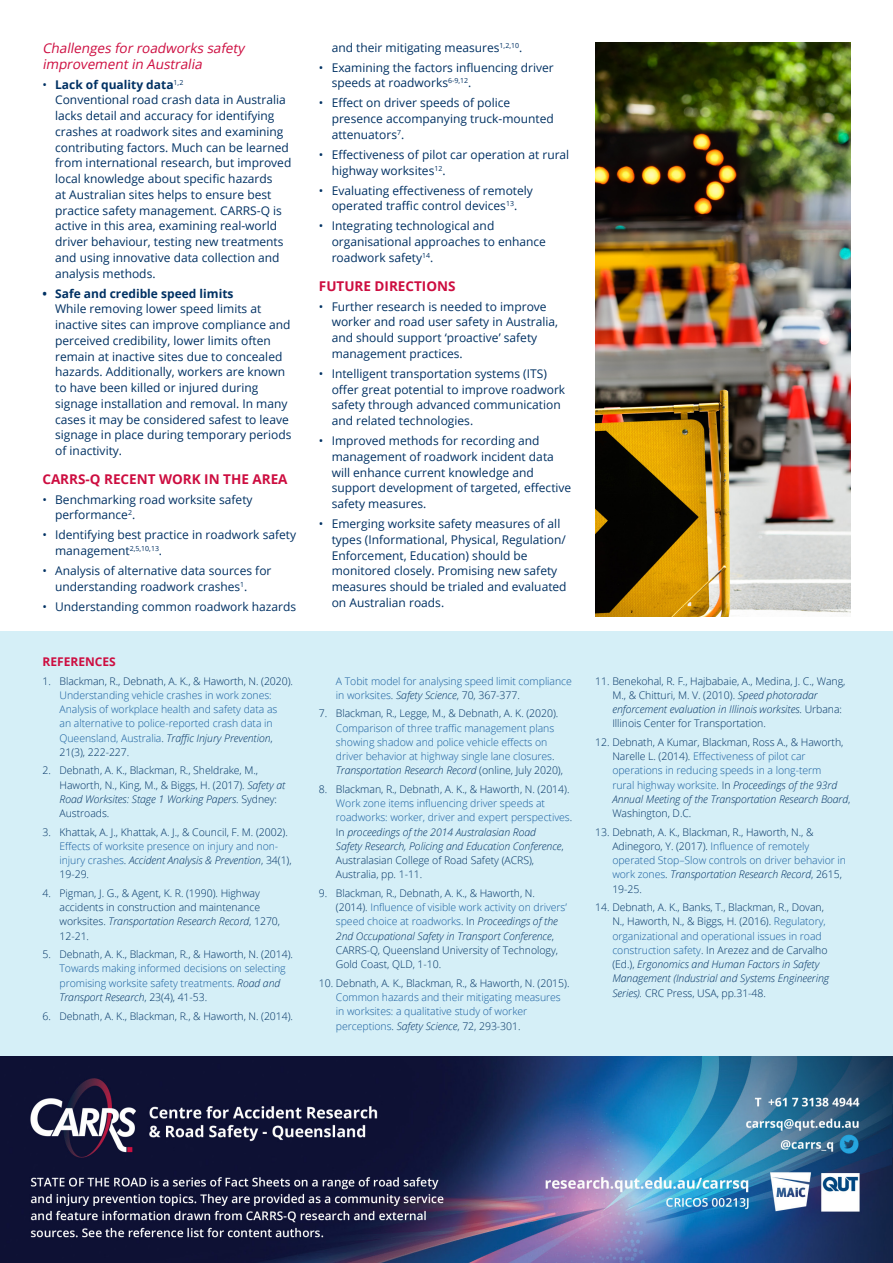
<style>
.page{position:relative;width:893px;height:1263px;background:#fff}
.page>*{position:absolute;margin:0;border:0;box-sizing:border-box;transform-origin:0 0}
.Subheading_level_2{font:italic 13.5px/15.8px "Open Sans";color:#cd0d40}
.Sub_heading__capital{font:700 13.5px "Open Sans";color:#cd0d40}
.t1{font:12px/15.8px "Open Sans";color:#003163}
.Sub_heading__capital-2{font:700 12px "Open Sans";color:#cd0d40}
.t2{font:300 10.5px/14.2px "Open Sans";letter-spacing:-.005em;color:#003163}
.t3{font:300 10.5px/14.2px "Open Sans";letter-spacing:-.005em;color:#175d9e}
.s1{font-weight:700}
.s2{color:#003163}
.s3{font-style:italic;color:#003163}
.s4{font-style:italic}
.s5{color:#175d9e}
</style>
<div class="page">
<img style="left:0;top:1056px;width:891px;height:207px">
<div style="left:0;top:631px;width:893px;height:425px;background:#d5eff7"></div>
<img style="left:595px;top:43px;width:255px;height:574px">
<p class="Subheading_level_2" style="left:42px;top:40px;width:203px">Challenges forroadworks safety improvementin Australia</p>
<p class="t1" style="left:55px;top:76px;width:238px;text-indent:-13px">• <span class="s1">Lack of quality data</span><sup>1,2<br></sup>Conventional road crash data in Australia lacks detail and accuracy for identifying crashes at roadwork sites and examining contributing factors. Much can be learned from international research, but improved local knowledge about specific hazards<br>at Australian sites helps to ensure best practice safety management. CARRS-Q is active in this area, examining real-world driver behaviour, testing new treatments and using innovative data collection and analysis methods.</p>
<p class="t1" style="left:55px;top:285px;width:238px;text-indent:-13px"><span class="s1">• Safe and credible speed limits<br></span>While removing lower speed limits at inactive sites can improve compliance and perceived credibility, lower limits often remain at inactive sites due to concealed hazards. Additionally, workers are known to have been killed or injured during signage installation and removal. In many cases it may be considered safest to leave signage in place during temporary periods of inactivity.</p>
<p class="Sub_heading__capital" style="left:42px;top:469px;width:247px">CARRS-Q RECENT WORK IN THE AREA</p>
<p class="t1" style="left:55px;top:491px;width:199px;text-indent:-13px">• Benchmarking road worksite safety performance<sup>2</sup>.</p>
<p class="t1" style="left:55px;top:527px;width:243px;text-indent:-13px">• Identifying best practice in roadwork safety management<sup>2,5,10,13</sup>.</p>
<p class="t1" style="left:55px;top:563px;width:218px;text-indent:-13px">• Analysis of alternative data sources for understanding roadwork crashes<sup>1</sup>.</p>
<p class="t1" style="left:42px;top:598px;width:255px">• Understanding common roadwork hazards</p>
<p class="Sub_heading__capital-2" style="left:43px;top:653px;width:75px">REFERENCES</p>
<p class="t3" style="left:60px;top:673px;width:235px;text-indent:-17px"><span class="s2">1. Blackman, R., Debnath, A. K., &amp; Haworth, N. (2020).<br></span>Understanding vehicle crashes in work zones:<br>Analysis of workplace health and safety data as<br>an alternative to police-reported crash data in Queensland, Australia<span class="s2">.</span> <span class="s3">Traffic Injury Prevention</span><span class="s2">, 21(3), 222-227.</span></p>
<p class="t2" style="left:60px;top:763px;width:227px;text-indent:-17px">2. Debnath, A. K., Blackman, R., Sheldrake, M., Haworth, N., King, M., &amp; Biggs, H. (2017). <span class="s4">Safety at Road Worksites: Stage 1 Working Papers</span>. Sydney:<br>Austroads.</p>
<p class="t2" style="left:60px;top:824px;width:234px;text-indent:-17px">3. Khattak, A. J., Khattak, A. J., &amp; Council, F. M. (2002).<br><span class="s5">Effects of worksite presence on injury and non&shy;injury crashes</span>. <span class="s4">Accident Analysis &amp; Prevention</span>, 34(1), 19-29.</p>
<p class="t2" style="left:60px;top:886px;width:222px;text-indent:-17px">4. Pigman, J. G., &amp; Agent, K. R. (1990). Highway accidents in construction and maintenance worksites. <span class="s4">Transportation Research Record</span>, 1270, 12-21.</p>
<p class="t3" style="left:60px;top:947px;width:235px;text-indent:-17px"><span class="s2">5. Debnath, A. K., Blackman, R., &amp; Haworth, N. (2014).<br></span>Towards making informed decisions on selecting promising worksite safety treatments<span class="s2">.</span> <span class="s3">Road and Transport Research</span><span class="s2">, 23(4), 41-53.</span></p>
<p class="t2" style="left:43px;top:1008px;width:252px">6. Debnath, A. K., Blackman, R., &amp; Haworth, N. (2014).</p>
<p class="t1" style="left:332px;top:39px;width:192px">and their mitigating measures<sup>1,2,10</sup>.</p>
<p class="t1" style="left:332px;top:59px;width:224px;text-indent:-13px">• Examining the factors influencing driver speeds at roadworks<sup>6-9,12</sup>.</p>
<p class="t1" style="left:332px;top:95px;width:224px;text-indent:-13px">• Effect on driver speeds of police presence accompanying truck-mounted attenuators<sup>7</sup>.</p>
<p class="t1" style="left:332px;top:146px;width:239px;text-indent:-13px">• Effectiveness of pilot car operation at rural highway worksites<sup>12</sup>.</p>
<p class="t1" style="left:319px;top:182px;width:216px;text-align:center">• Evaluating effectiveness of remotely operated traffic control devices<sup>13</sup>.</p>
<p class="t1" style="left:332px;top:218px;width:216px;text-indent:-13px">• Integrating technological and organisational approaches to enhance roadwork safety<sup>14</sup>.</p>
<p class="Sub_heading__capital" style="left:319px;top:276px;width:138px">FUTURE DIRECTIONS</p>
<p class="t1" style="left:332px;top:298px;width:228px;text-indent:-13px">• Further research is needed to improve worker and road user safety in Australia, and should support ‘proactive’ safety management practices.</p>
<p class="t1" style="left:332px;top:365px;width:235px;text-indent:-13px">• Intelligent transportation systems (ITS) offer great potential to improve roadwork safety through advanced communication and related technologies.</p>
<p class="t1" style="left:332px;top:432px;width:241px;text-indent:-13px">• Improved methods for recording and management of roadwork incident data will enhance current knowledge and support development of targeted, effective safety measures.</p>
<p class="t1" style="left:332px;top:515px;width:236px;text-indent:-13px">• Emerging worksite safety measures of all types (Informational, Physical, Regulation/ Enforcement, Education) should be monitored closely. Promising new safety measures should be trialed and evaluated on Australian roads.</p>
<p class="t3" style="left:336px;top:673px;width:238px">A Tobit model for analysing speed limit compliance in worksites<span class="s2">.</span> <span class="s3">Safety Science</span><span class="s2">, 70, 367-377.</span></p>
<p class="t3" style="left:336px;top:706px;width:229px;text-indent:-17px"><span class="s2">7. Blackman, R., Legge, M., &amp; Debnath, A. K. (2020).<br></span>Comparison of three traffic management plans showing shadow and police vehicle effects on driver behavior at highway single lane closures<span class="s2">.<br></span><span class="s3">Transportation Research Record</span> <span class="s2">(online, July 2020),</span></p>
<p class="t2" style="left:336px;top:782px;width:238px;text-indent:-17px">8. Blackman, R., Debnath, A. K., &amp; Haworth, N. (2014).<br><span class="s5">Work zone items influencing driver speeds at roadworks: worker, driver and expert perspectives</span>.<br>In <span class="s4">proceedings of the 2014 Australasian Road<br>Safety Research, Policing and Education Conference</span>, Australasian College of Road Safety (ACRS), Australia, pp. 1-11.</p>
<p class="t2" style="left:336px;top:886px;width:232px;text-indent:-17px">9. Blackman, R., Debnath, A. K., &amp; Haworth, N. (2014). <span class="s5">Influence of visible work activity on drivers’ speed choice at roadworks</span>. In <span class="s4">Proceedings of the 2nd Occupational Safety in Transport Conference</span>, CARRS-Q, Queensland University of Technology, Gold Coast, QLD, 1-10.</p>
<p class="t3" style="left:336px;top:975px;width:235px;text-indent:-17px"><span class="s2">10. Debnath, A. K., Blackman, R., &amp; Haworth, N. (2015).<br></span>Common hazards and their mitigating measures in worksites: a qualitative study of worker perceptions<span class="s2">.</span> <span class="s3">Safety Science</span><span class="s2">, 72, 293-301.</span></p>
<p class="t2" style="left:612px;top:673px;width:235px;text-indent:-17px">11. Benekohal, R. F., Hajbabaie, A., Medina, J. C., Wang, M., &amp; Chitturi, M. V. (2010). <span class="s4">Speed photoradar enforcement evaluation in Illinois worksites</span>. Urbana:<br>Illinois Center for Transportation.</p>
<p class="t3" style="left:612px;top:735px;width:240px;text-indent:-17px"><span class="s2">12. Debnath, A Kumar, Blackman, Ross A., &amp; Haworth, Narelle L. (2014).</span> Effectiveness of pilot car operations in reducing speeds in a long-term<br>rural highway worksite<span class="s2">. In</span> <span class="s3">Proceedings of the 93rd Annual Meeting of the Transportation Research Board</span><span class="s2">, Washington, D.C.</span></p>
<p class="t2" style="left:612px;top:824px;width:235px;text-indent:-17px">13. Debnath, A. K., Blackman, R., Haworth, N., &amp; Adinegoro, Y. (2017). <span class="s5">Influence of remotely operated Stop–Slow controls on driver behavior in work zones</span>. <span class="s4">Transportation Research Record</span>, 2615, 19-25.</p>
<p class="t2" style="left:612px;top:900px;width:218px;text-indent:-17px">14. Debnath, A. K., Banks, T., Blackman, R., Dovan, N., Haworth, N., &amp; Biggs, H. (2016). <span class="s5">Regulatory, organizational and operational issues in road construction safety</span>. In Arezez and de Carvalho (Ed.), <span class="s4">Ergonomics and Human Factors in Safety Management (Industrial and Systems Engineering Series).</span> CRC Press, USA, pp.31-48.</p>
</div>
